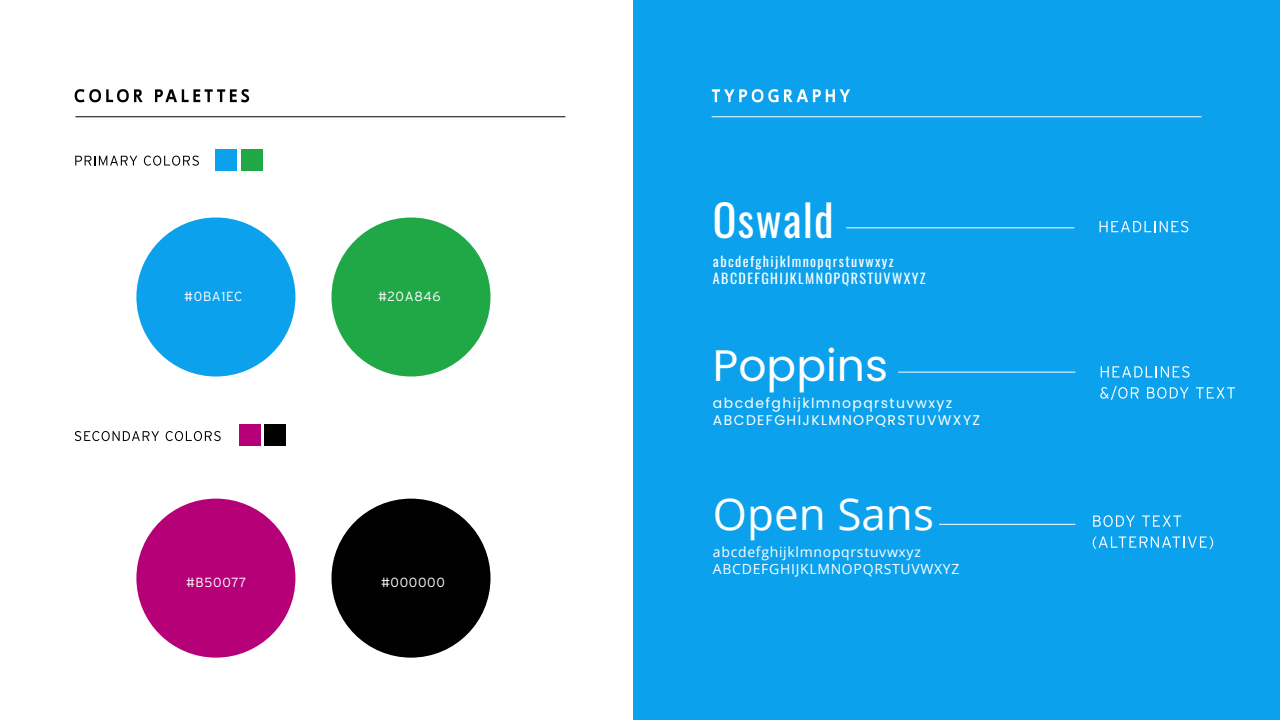
<style>
.page{position:relative;width:1280px;height:720px;background:#fff}
.page>*{position:absolute;margin:0;border:0;box-sizing:border-box;transform-origin:0 0}
.t1{font:44px "Open Sans";color:#fff}
.t2{font:44px "Poppins";color:#fff}
.t3{font:44px "Oswald";letter-spacing:.03em;color:#fff}
.t4{font:14px/17px "Poppins";letter-spacing:.1em;color:#fff}
.t5{font:14px/17px "Oswald";letter-spacing:.1em;color:#fff}
.t6{font:14px/17px "Open Sans";letter-spacing:.05em;color:#fff}
.t7{font:300 13.2px "Interstate";letter-spacing:.05em;color:#fff}
</style>
<div class="page">
<div style="left:634px;top:0;width:646px;height:720px;background:#0ba1ec"></div>
<svg style="left:712px;top:89px;width:138px;height:13px"></svg>
<hr style="left:712px;top:116px;width:490px;height:1px;background:#fff">
<svg style="left:1100px;top:221px;width:88px;height:11px"></svg>
<hr style="left:846px;top:227px;width:228px;height:1px;background:#fff">
<svg style="left:1101px;top:366px;width:89px;height:12px"></svg>
<svg style="left:1100px;top:386px;width:39px;height:14px"></svg>
<svg style="left:1147px;top:387px;width:42px;height:12px"></svg>
<svg style="left:1196px;top:387px;width:39px;height:12px"></svg>
<hr style="left:898px;top:372px;width:177px;height:1px;background:#fff">
<hr style="left:939px;top:524px;width:136px;height:1px;background:#fff">
<svg style="left:1093px;top:515px;width:42px;height:12px"></svg>
<svg style="left:1142px;top:516px;width:39px;height:11px"></svg>
<svg style="left:1093px;top:536px;width:120px;height:13px"></svg>
<svg style="left:75px;top:89px;width:68px;height:13px"></svg>
<svg style="left:155px;top:89px;width:94px;height:13px"></svg>
<hr style="left:75px;top:116px;width:490px;height:1px;background:#000">
<div style="left:136px;top:217px;width:159px;height:160px;background:#0ba1ec;border-radius:50%"></div>
<div style="left:332px;top:217px;width:159px;height:160px;background:#20a846;border-radius:50%"></div>
<svg style="left:75px;top:156px;width:62px;height:10px"></svg>
<svg style="left:144px;top:156px;width:55px;height:10px"></svg>
<svg style="left:75px;top:431px;width:84px;height:10px"></svg>
<svg style="left:166px;top:431px;width:55px;height:10px"></svg>
<div style="left:241px;top:149px;width:21px;height:22px;background:#20a846"></div>
<div style="left:215px;top:149px;width:22px;height:22px;background:#0ba1ec"></div>
<div style="left:264px;top:424px;width:22px;height:22px;background:#000"></div>
<div style="left:239px;top:424px;width:21px;height:22px;background:#b50077"></div>
<div style="left:136px;top:499px;width:159px;height:159px;background:#b50077;border-radius:50%"></div>
<div style="left:332px;top:499px;width:159px;height:159px;background:#000;border-radius:50%"></div>
<p class="t7" style="left:184px;top:289px;width:60px">#0BA1EC</p>
<p class="t7" style="left:378px;top:289px;width:64px">#20A846</p>
<p class="t7" style="left:186px;top:575px;width:62px">#B50077</p>
<p class="t7" style="left:381px;top:575px;width:65px">#000000</p>
<h1 class="t3" style="left:713px;top:181px;width:122px">Oswald</h1>
<p class="t5" style="left:713px;top:251px;width:214px">abcdefghijklmnopqrstuvwxyz<br>ABCDEFGHIJKLMNOPQRSTUVWXYZ</p>
<h1 class="t2" style="left:713px;top:340px;width:177px">Poppins</h1>
<p class="t4" style="left:713px;top:394px;width:269px">abcdefghijklmnopqrstuvwxyz<br>ABCDEFGHIJKLMNOPQRSTUVWXYZ</p>
<h1 class="t1" style="left:713px;top:484px;width:223px">Open Sans</h1>
<p class="t6" style="left:713px;top:543px;width:248px">abcdefghijklmnopqrstuvwxyz<br>ABCDEFGHIJKLMNOPQRSTUVWXYZ</p>
</div>
